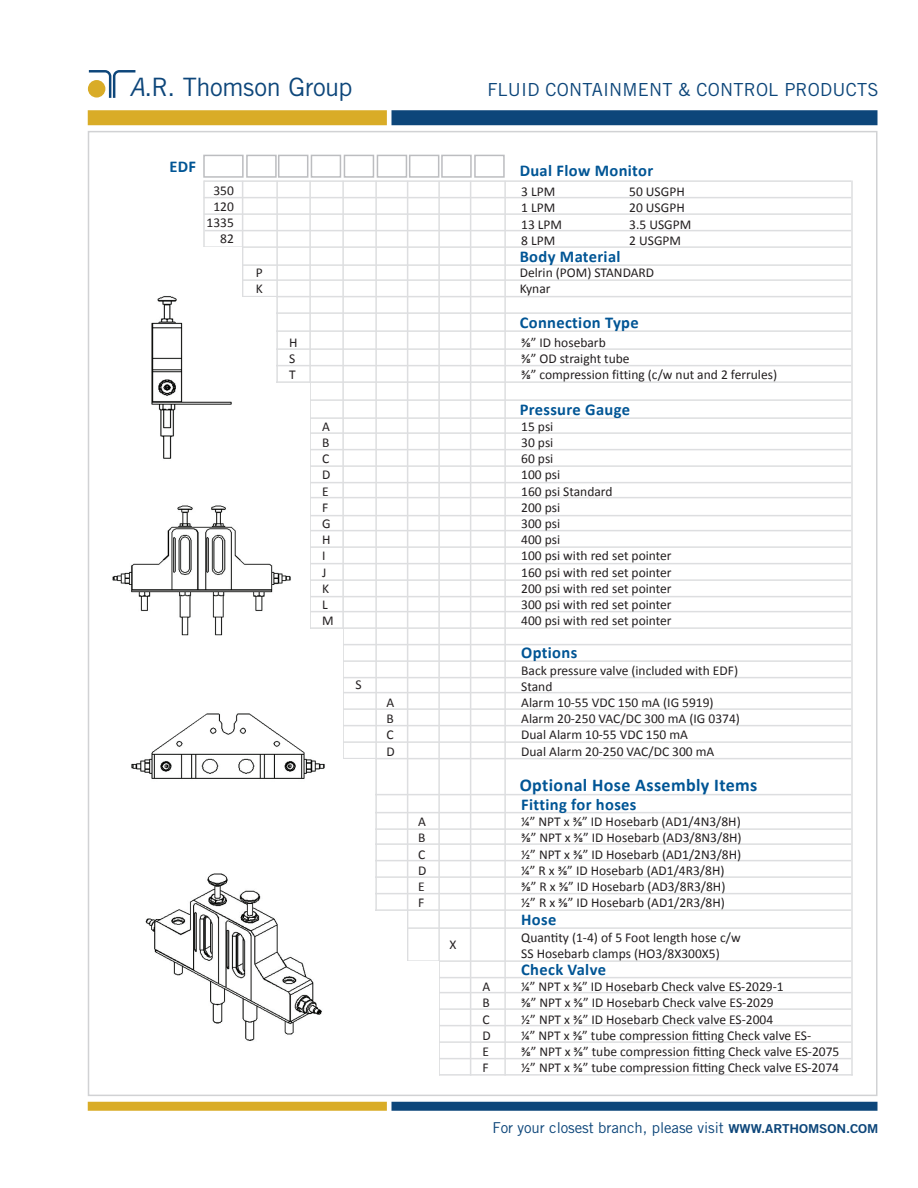
<style>
.page{position:relative;width:918px;height:1188px;background:#fff}
.page>*{position:absolute;margin:0;border:0;box-sizing:border-box;transform-origin:0 0}
.t1{font:25.35px "Trade Gothic";letter-spacing:-.015em;color:#0d467a}
.t2{font:18px "Trade Gothic";letter-spacing:.01em;color:#0d467a}
.t3{font:700 18px "Calibri";letter-spacing:.02em;color:#005595}
.t4{font:700 16.5px "Calibri";letter-spacing:.02em;color:#005595}
.t5{font:15px "Trade Gothic";letter-spacing:-.005em;color:#0d467a}
.t6{font:13.5px/16.2px "Calibri";color:#231f20}
.s1{font-style:italic}
.s2{font-family:"Trade Gothic Bold Two";font-size:12.3px}
</style>
<div class="page">
<svg style="left:89px;top:70px;width:47px;height:28px"></svg>
<div style="left:88px;top:1102px;width:299px;height:9px;background:#d9ac27"></div>
<div style="left:392px;top:1102px;width:486px;height:9px;background:#0d467a"></div>
<div style="left:88px;top:110px;width:299px;height:15px;background:#d9ac27"></div>
<div style="left:392px;top:110px;width:486px;height:15px;background:#0d467a"></div>
<div style="left:441px;top:155px;width:31px;height:23px;border:2px solid #bcbdc0"></div>
<hr style="left:470px;top:181px;width:1px;height:895px;background:#dddee0">
<hr style="left:438px;top:181px;width:2px;height:895px;background:#dddee0">
<hr style="left:407px;top:181px;width:1px;height:895px;background:#dddee0">
<hr style="left:375px;top:181px;width:2px;height:895px;background:#dddee0">
<hr style="left:342px;top:181px;width:2px;height:895px;background:#dddee0">
<hr style="left:309px;top:181px;width:2px;height:895px;background:#dddee0">
<hr style="left:276px;top:181px;width:2px;height:895px;background:#dddee0">
<hr style="left:242px;top:181px;width:1px;height:895px;background:#dddee0">
<hr style="left:851px;top:181px;width:2px;height:895px;background:#dddee0">
<hr style="left:204px;top:180px;width:647px;height:2px;background:#dddee0">
<hr style="left:204px;top:197px;width:647px;height:1px;background:#dddee0">
<hr style="left:204px;top:213px;width:647px;height:2px;background:#dddee0">
<hr style="left:205px;top:230px;width:646px;height:1px;background:#dddee0">
<hr style="left:204px;top:246px;width:647px;height:2px;background:#dddee0">
<hr style="left:204px;top:264px;width:647px;height:2px;background:#dddee0">
<hr style="left:204px;top:279px;width:647px;height:2px;background:#dddee0">
<hr style="left:204px;top:296px;width:647px;height:1px;background:#dddee0">
<hr style="left:204px;top:312px;width:647px;height:2px;background:#dddee0">
<hr style="left:204px;top:330px;width:647px;height:2px;background:#dddee0">
<hr style="left:204px;top:348px;width:647px;height:2px;background:#dddee0">
<hr style="left:203px;top:365px;width:648px;height:1px;background:#dddee0">
<hr style="left:204px;top:381px;width:647px;height:2px;background:#dddee0">
<hr style="left:204px;top:399px;width:647px;height:2px;background:#dddee0">
<hr style="left:204px;top:417px;width:647px;height:2px;background:#dddee0">
<hr style="left:204px;top:432px;width:647px;height:2px;background:#dddee0">
<hr style="left:204px;top:449px;width:647px;height:1px;background:#dddee0">
<hr style="left:204px;top:465px;width:647px;height:2px;background:#dddee0">
<hr style="left:203px;top:482px;width:648px;height:1px;background:#dddee0">
<hr style="left:204px;top:497px;width:647px;height:1px;background:#dddee0">
<hr style="left:204px;top:515px;width:647px;height:1px;background:#dddee0">
<hr style="left:204px;top:530px;width:647px;height:1px;background:#dddee0">
<hr style="left:204px;top:546px;width:647px;height:2px;background:#dddee0">
<hr style="left:204px;top:563px;width:647px;height:1px;background:#dddee0">
<hr style="left:204px;top:579px;width:647px;height:2px;background:#dddee0">
<hr style="left:204px;top:596px;width:647px;height:1px;background:#dddee0">
<hr style="left:204px;top:611px;width:647px;height:1px;background:#dddee0">
<hr style="left:204px;top:627px;width:647px;height:2px;background:#dddee0">
<hr style="left:204px;top:644px;width:647px;height:1px;background:#dddee0">
<hr style="left:203px;top:660px;width:648px;height:2px;background:#dddee0">
<hr style="left:204px;top:677px;width:647px;height:1px;background:#dddee0">
<hr style="left:204px;top:692px;width:647px;height:1px;background:#dddee0">
<hr style="left:204px;top:708px;width:647px;height:2px;background:#dddee0">
<hr style="left:204px;top:725px;width:647px;height:1px;background:#dddee0">
<hr style="left:204px;top:741px;width:647px;height:2px;background:#dddee0">
<hr style="left:204px;top:758px;width:647px;height:1px;background:#dddee0">
<hr style="left:204px;top:794px;width:647px;height:1px;background:#dddee0">
<hr style="left:204px;top:812px;width:647px;height:1px;background:#dddee0">
<hr style="left:204px;top:828px;width:647px;height:2px;background:#dddee0">
<hr style="left:205px;top:843px;width:646px;height:2px;background:#dddee0">
<hr style="left:203px;top:860px;width:648px;height:1px;background:#dddee0">
<hr style="left:203px;top:876px;width:648px;height:2px;background:#dddee0">
<hr style="left:204px;top:893px;width:647px;height:1px;background:#dddee0">
<hr style="left:204px;top:909px;width:647px;height:2px;background:#dddee0">
<hr style="left:204px;top:927px;width:647px;height:2px;background:#dddee0">
<hr style="left:204px;top:960px;width:647px;height:2px;background:#dddee0">
<hr style="left:204px;top:977px;width:647px;height:1px;background:#dddee0">
<hr style="left:204px;top:992px;width:647px;height:1px;background:#dddee0">
<hr style="left:204px;top:1008px;width:647px;height:2px;background:#dddee0">
<hr style="left:204px;top:1025px;width:647px;height:1px;background:#dddee0">
<hr style="left:204px;top:1041px;width:647px;height:2px;background:#dddee0">
<hr style="left:204px;top:1058px;width:647px;height:1px;background:#dddee0">
<hr style="left:203px;top:1074px;width:650px;height:2px;background:#dddee0">
<hr style="left:203px;top:181px;width:2px;height:894px;background:#dddee0">
<div style="left:161px;top:248px;width:81px;height:826px;background:#fff"></div>
<div style="left:196px;top:297px;width:80px;height:779px;background:#fff"></div>
<div style="left:229px;top:383px;width:80px;height:689px;background:#fff"></div>
<div style="left:262px;top:629px;width:80px;height:447px;background:#fff"></div>
<div style="left:296px;top:759px;width:79px;height:313px;background:#fff"></div>
<div style="left:327px;top:911px;width:80px;height:165px;background:#fff"></div>
<div style="left:359px;top:962px;width:79px;height:123px;background:#fff"></div>
<img style="left:131px;top:713px;width:194px;height:66px">
<img style="left:145px;top:873px;width:177px;height:168px">
<img style="left:151px;top:296px;width:81px;height:163px">
<img style="left:112px;top:505px;width:179px;height:131px">
<div style="left:409px;top:155px;width:30px;height:23px;border:2px solid #bcbdc0"></div>
<div style="left:377px;top:155px;width:30px;height:23px;border:2px solid #bcbdc0"></div>
<div style="left:344px;top:155px;width:30px;height:23px;border:2px solid #bcbdc0"></div>
<div style="left:311px;top:155px;width:30px;height:23px;border:2px solid #bcbdc0"></div>
<div style="left:278px;top:155px;width:30px;height:23px;border:2px solid #bcbdc0"></div>
<div style="left:246px;top:155px;width:31px;height:23px;border:2px solid #bcbdc0"></div>
<div style="left:203px;top:155px;width:41px;height:23px;border:2px solid #bcbdc0"></div>
<div style="left:474px;top:155px;width:31px;height:23px;border:2px solid #bcbdc0"></div>
<hr style="left:504px;top:181px;width:2px;height:895px;background:#dddee0">
<h1 class="t1" style="left:129px;top:72px;width:225px"><span class="s1">A</span>.R. Thomson Group</h1>
<h2 class="t2" style="left:487px;top:79px;width:393px">FLUID CONTAINMENT &amp; CONTROL PRODUCTS</h2>
<p class="t4" style="left:170px;top:156px;width:28px">EDF</p>
<p class="t6" style="left:207px;top:181px;width:29px;text-align:right">350<br>120<br>1335<br>82</p>
<p class="t6" style="left:256px;top:264px;width:9px">P<br>K</p>
<p class="t6" style="left:289px;top:334px;width:10px">H<br>S<br>T</p>
<p class="t6" style="left:322px;top:418px;width:13px">A<br>B<br>C<br>D<br>E<br>F<br>G<br>H<br>I<br>J<br>K<br>L<br>M</p>
<p class="t6" style="left:355px;top:676px;width:8px">S</p>
<p class="t6" style="left:387px;top:694px;width:10px;text-align:justify">A B C D</p>
<p class="t6" style="left:418px;top:813px;width:10px">A<br>B<br>C<br>D<br>E<br>F</p>
<p class="t6" style="left:450px;top:936px;width:9px">X</p>
<p class="t4" style="left:520px;top:160px;width:135px">Dual Flow Monitor</p>
<p class="t6" style="left:521px;top:183px;width:36px">3 LPM</p>
<p class="t6" style="left:629px;top:183px;width:57px">50 USGPH</p>
<p class="t6" style="left:521px;top:199px;width:36px">1 LPM</p>
<p class="t6" style="left:629px;top:199px;width:57px">20 USGPH</p>
<p class="t6" style="left:521px;top:215px;width:42px">13 LPM</p>
<p class="t6" style="left:629px;top:215px;width:64px">3.5 USGPM</p>
<p class="t6" style="left:521px;top:232px;width:36px">8 LPM</p>
<p class="t6" style="left:629px;top:232px;width:53px">2 USGPM</p>
<p class="t4" style="left:520px;top:246px;width:102px">Body Material</p>
<p class="t6" style="left:520px;top:264px;width:136px">Delrin (POM) STANDARD<br>Kynar</p>
<p class="t4" style="left:520px;top:312px;width:121px">Connection Type</p>
<p class="t6" style="left:521px;top:334px;width:257px">⅜” ID hosebarb<br>⅜” OD straight tube<br>⅜” compression fitting (c/w nut and 2 ferrules)</p>
<p class="t4" style="left:520px;top:399px;width:112px">Pressure Gauge</p>
<p class="t6" style="left:521px;top:418px;width:152px">15 psi<br>30 psi<br>60 psi<br>100 psi<br>160 psi Standard<br>200 psi<br>300 psi<br>400 psi<br>100 psi with red set pointer<br>160 psi with red set pointer<br>200 psi with red set pointer<br>300 psi with red set pointer<br>400 psi with red set pointer</p>
<p class="t4" style="left:521px;top:642px;width:58px">Options</p>
<p class="t6" style="left:521px;top:661px;width:220px">Back pressure valve (included with EDF)<br>Stand<br>Alarm 10-55 VDC 150 mA (IG 5919)<br>Alarm 20-250 VAC/DC 300 mA (IG 0374)<br>Dual Alarm 10-55 VDC 150 mA<br>Dual Alarm 20-250 VAC/DC 300 mA</p>
<h2 class="t3" style="left:520px;top:774px;width:239px">Optional Hose Assembly Items</h2>
<p class="t6" style="left:483px;top:978px;width:10px">A<br>B<br>C<br>D<br>E<br>F</p>
<p class="t4" style="left:521px;top:794px;width:117px">Fitting for hoses</p>
<p class="t6" style="left:521px;top:813px;width:222px">¼” NPT x ⅜” ID Hosebarb (AD1/4N3/8H) ⅜” NPT x ⅜” ID Hosebarb (AD3/8N3/8H) ½” NPT x ⅜” ID Hosebarb (AD1/2N3/8H) ¼” R x ⅜” ID Hosebarb (AD1/4R3/8H) ⅜” R x ⅜” ID Hosebarb (AD3/8R3/8H) ½” R x ⅜” ID Hosebarb (AD1/2R3/8H)</p>
<p class="t6" style="left:521px;top:928px;width:221px">Quantity (1-4) of 5 Foot length hose c/w<br>SS Hosebarb clamps (HO3/8X300X5)</p>
<p class="t6" style="left:521px;top:978px;width:320px">¼” NPT x ⅜” ID Hosebarb Check valve ES-2029-1<br>⅜” NPT x ⅜” ID Hosebarb Check valve ES-2029<br>½” NPT x ⅜” ID Hosebarb Check valve ES-2004<br>¼” NPT x ⅜” tube compression fitting Check valve ES-<br>⅜” NPT x ⅜” tube compression fitting Check valve ES-2075 ½” NPT x ⅜” tube compression fitting Check valve ES-2074</p>
<p class="t4" style="left:521px;top:909px;width:37px">Hose</p>
<p class="t4" style="left:521px;top:959px;width:86px">Check Valve</p>
<p class="t5" style="left:493px;top:1118px;width:387px">For your closest branch, please visit <span class="s2">WWW.ARTHOMSON.COM</span></p>
</div>
